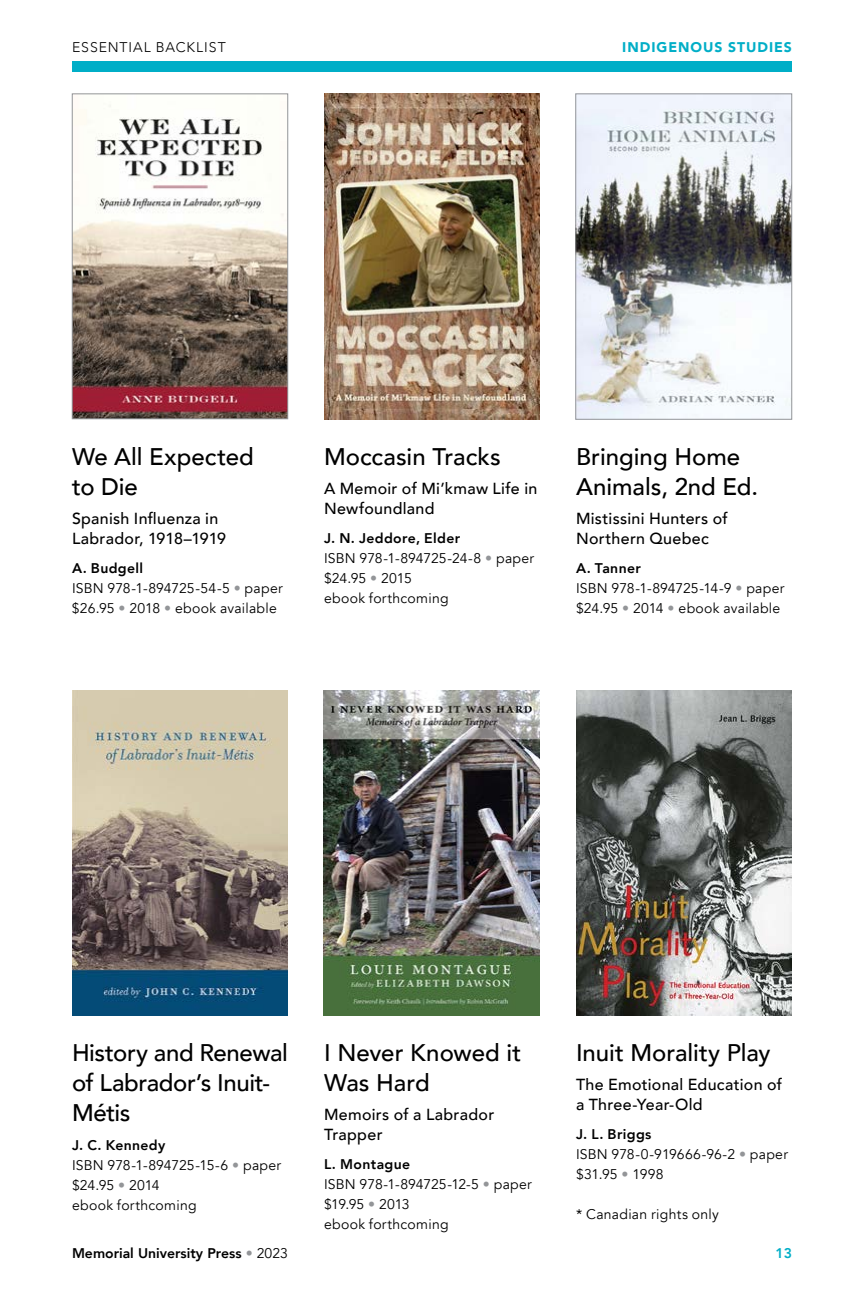
<style>
.page{position:relative;width:864px;height:1296px;background:#fff}
.page>*{position:absolute;margin:0;border:0;box-sizing:border-box;transform-origin:0 0}
.t1{font:500 24px/30px "Avenir";letter-spacing:-.005em;color:#000}
.t2{font:500 16px/20px "Avenir";letter-spacing:.02em;color:#000}
.t3{font:14px/20px "Avenir";letter-spacing:.015em;color:#000}
.t4{font:800 14px "Avenir";color:#000}
.t5{font:300 14px "Avenir";letter-spacing:.07em;color:#000}
.t6{font:900 14px "Avenir";letter-spacing:.07em;color:#00aec7}
.t7{font:800 14px "Avenir";color:#00aec7}
.s1{font-weight:800}
.s2{color:#939598}
.s3{font-weight:400}
</style>
<div class="page">
<div style="left:72px;top:62px;width:720px;height:10px;background:#00aec7"></div>
<img style="left:74px;top:104px;width:212px;height:313px">
<div style="left:72px;top:94px;width:216px;height:325px;border:1px solid #939598"></div>
<img style="left:324px;top:94px;width:216px;height:325px">
<img style="left:578px;top:96px;width:212px;height:322px">
<div style="left:576px;top:94px;width:216px;height:326px;border:1px solid #939598"></div>
<img style="left:72px;top:690px;width:216px;height:326px">
<img style="left:324px;top:690px;width:216px;height:326px">
<img style="left:576px;top:690px;width:216px;height:326px">
<p class="t5" style="left:72px;top:39px;width:155px">ESSENTIAL BACKLIST</p>
<p class="t6" style="left:622px;top:35px;width:171px">INDIGENOUS STUDIES</p>
<h1 class="t1" style="left:72px;top:440px;width:183px">We All Expected to Die</h1>
<p class="t2" style="left:72px;top:507px;width:156px">Spanish Influenza in<br>Labrador, 1918–1919</p>
<p class="t3" style="left:72px;top:558px;width:212px"><span class="s1">A. Budgell<br></span>ISBN 978-1-894725-54-5 <span class="s2">•</span> paper $26.95 <span class="s2">•</span> 2018 <span class="s2">•</span> ebook available</p>
<h1 class="t1" style="left:324px;top:440px;width:178px">Moccasin Tracks</h1>
<p class="t2" style="left:324px;top:477px;width:215px">A Memoir of Mi’kmaw Life in<br>Newfoundland</p>
<p class="t3" style="left:324px;top:528px;width:212px"><span class="s1">J. N. Jeddore, Elder<br></span>ISBN 978-1-894725-24-8 <span class="s2">•</span> paper $24.95 <span class="s2">•</span> 2015<br>ebook forthcoming</p>
<h1 class="t1" style="left:576px;top:440px;width:184px">Bringing Home<br>Animals, 2nd Ed.</h1>
<p class="t2" style="left:576px;top:507px;width:153px">Mistissini Hunters of<br>Northern Quebec</p>
<p class="t3" style="left:576px;top:558px;width:210px"><span class="s1">A. Tanner<br></span>ISBN 978-1-894725-14-9 <span class="s2">•</span> paper $24.95 <span class="s2">•</span> 2014 <span class="s2">•</span> ebook available</p>
<h1 class="t1" style="left:72px;top:1037px;width:218px">History and Renewal of Labrador’s Inuit-<br>Métis</h1>
<p class="t3" style="left:72px;top:1136px;width:211px"><span class="s1">J. C. Kennedy<br></span>ISBN 978-1-894725-15-6 <span class="s2">•</span> paper $24.95 <span class="s2">•</span> 2014<br>ebook forthcoming</p>
<h1 class="t1" style="left:324px;top:1037px;width:199px">I Never Knowed it<br>Was Hard</h1>
<p class="t2" style="left:324px;top:1104px;width:172px">Memoirs of a Labrador<br>Trapper</p>
<p class="t3" style="left:324px;top:1155px;width:209px"><span class="s1">L. Montague<br></span>ISBN 978-1-894725-12-5 <span class="s2">•</span> paper $19.95 <span class="s2">•</span> 2013<br>ebook forthcoming</p>
<h1 class="t1" style="left:576px;top:1037px;width:196px">Inuit Morality Play</h1>
<p class="t2" style="left:576px;top:1074px;width:208px">The Emotional Education of a Three-Year-Old</p>
<p class="t3" style="left:576px;top:1125px;width:214px"><span class="s1">J. L. Briggs<br></span>ISBN 978-0-919666-96-2 <span class="s2">•</span> paper $31.95 <span class="s2">•</span> 1998</p>
<p class="t3" style="left:576px;top:1205px;width:144px">* Canadian rights only</p>
<p class="t4" style="left:72px;top:1242px;width:217px">Memorial University Press <span class="s2">•</span> <span class="s3">2023</span></p>
<p class="t7" style="left:775px;top:1242px;width:18px">13</p>
</div>
